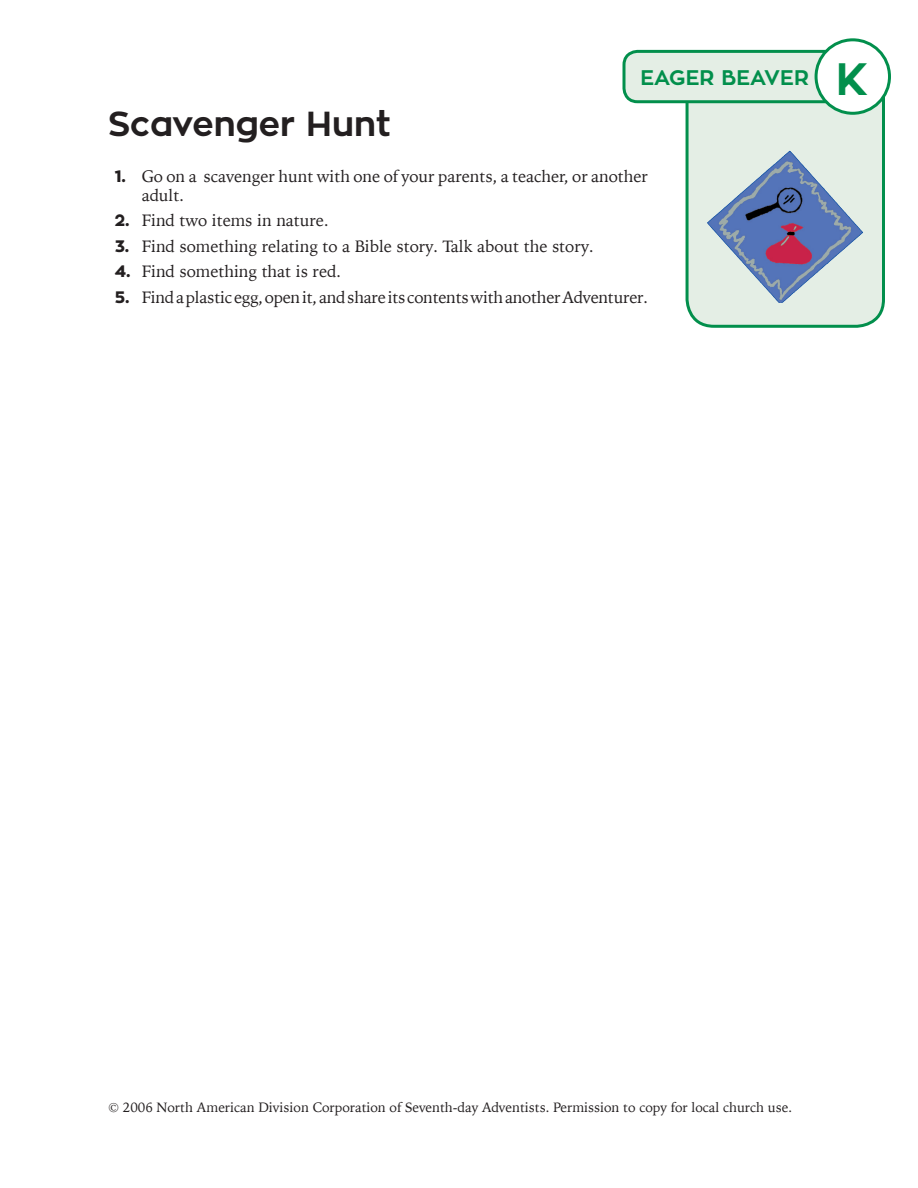
<style>
.page{position:relative;width:918px;height:1188px;background:#fff}
.page>*{position:absolute;margin:0;border:0;box-sizing:border-box;transform-origin:0 0}
.t1{font:700 34.5px "Zona Pro";color:#231f20}
.t2{font:700 21px "Zona Pro";color:#028f4c}
.t3{font:16.5px/18.8px "Iowan Old Style";color:#231f20}
.t4{font:13.5px "Iowan Old Style";color:#231f20}
.s1{font-size:45px}
.s2{font-family:"Zona Pro";font-weight:800}
</style>
<div class="page">
<svg style="left:685px;top:92px;width:202px;height:236px;background:#cfe5d7"></svg>
<svg style="left:622px;top:48px;width:207px;height:57px;background:#c9e3d3"></svg>
<div style="left:816px;top:40px;width:74px;height:73px;background:#fff;border-radius:50%"></div>
<div style="left:815px;top:38px;width:76px;height:77px;border:3px solid #028f4c;border-radius:50%"></div>
<img style="left:705px;top:148px;width:161px;height:155px">
<p class="t2" style="left:640px;top:64px;width:229px">EAGER BEAVER <span class="s1">K</span></p>
<h1 class="t1" style="left:108px;top:102px;width:284px">Scavenger Hunt</h1>
<p class="t3" style="left:142px;top:166px;width:508px;text-indent:-27px"><span class="s2">1.</span> Go on a scavenger hunt with one of your parents, a teacher, or another adult.</p>
<p class="t3" style="left:115px;top:211px;width:215px"><span class="s2">2.</span> Find two items in nature.</p>
<p class="t3" style="left:115px;top:236px;width:480px"><span class="s2">3.</span> Find something relating to a Bible story. Talk about the story.</p>
<p class="t3" style="left:115px;top:262px;width:228px"><span class="s2">4.</span> Find something that is red.</p>
<p class="t3" style="left:115px;top:287px;width:535px"><span class="s2">5.</span> Find a plastic egg, open it, and share its contents with another Adventurer.</p>
<p class="t4" style="left:108px;top:1095px;width:686px">© 2006 North American Division Corporation of Seventh-day Adventists. Permission to copy for local church use.</p>
</div>
